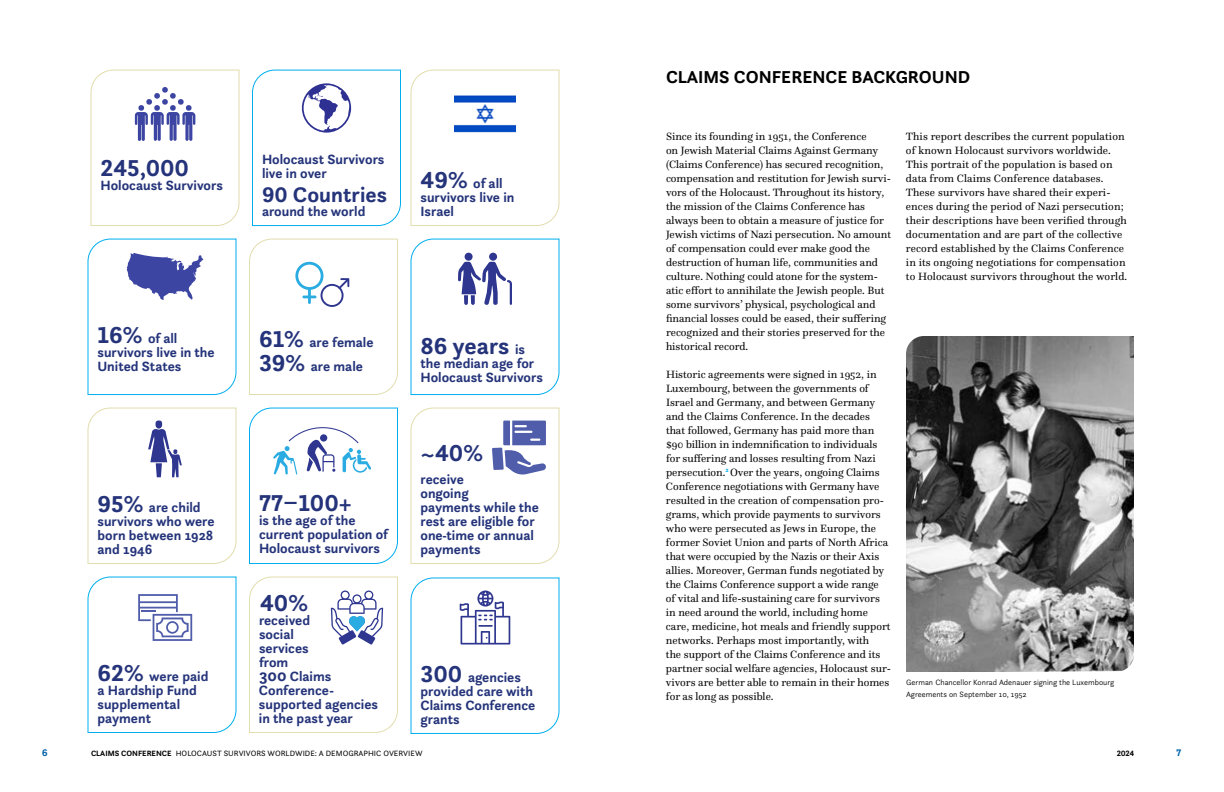
<style>
.page{position:relative;width:1224px;height:792px;background:#fff}
.page>*{position:absolute;margin:0;border:0;box-sizing:border-box;transform-origin:0 0}
.Graphics_head{font:700 24px "Questa Sans";color:#25347a}
.Graphics_head-2{font:700 22px "Questa Sans";color:#25347a}
.heading{font:700 18px "Questa Sans";color:#000}
.Graphics_head-3{font:700 14px/14px "Questa Sans";color:#25347a}
.Graphics_body{font:700 14px/14px "Questa Sans";color:#25347a}
.body_text{font:11px/14px "Questa";color:#000}
.t1{font:700 10px "Questa Sans";color:#0063a7}
.t2{font:300 8px/12px "Questa Sans";color:#000}
.t3{font:8px "Questa Sans";color:#000}
.t4{font:700 8px "Questa Sans";color:#000}
.s1{font-size:24px}
.s2{font-size:17px}
.s3{font-size:14px}
.s4{font-weight:700}
</style>
<div class="page">
<svg style="left:252px;top:69px;width:149px;height:158px"></svg>
<svg style="left:410px;top:69px;width:150px;height:157px"></svg>
<svg style="left:410px;top:238px;width:150px;height:157px"></svg>
<svg style="left:87px;top:576px;width:150px;height:157px"></svg>
<svg style="left:249px;top:576px;width:149px;height:157px"></svg>
<svg style="left:87px;top:407px;width:150px;height:157px"></svg>
<svg style="left:410px;top:577px;width:150px;height:157px"></svg>
<svg style="left:249px;top:238px;width:149px;height:157px"></svg>
<svg style="left:87px;top:238px;width:150px;height:157px"></svg>
<svg style="left:90px;top:69px;width:150px;height:157px"></svg>
<svg style="left:410px;top:407px;width:150px;height:157px"></svg>
<img style="left:906px;top:336px;width:228px;height:336px">
<img style="left:455px;top:92px;width:60px;height:44px">
<svg style="left:249px;top:407px;width:149px;height:157px"></svg>
<p class="Graphics_head-3" style="left:262px;top:152px;width:124px">Holocaust Survivors live in over</p>
<p class="Graphics_head-2" style="left:262px;top:181px;width:127px">90 Countries</p>
<p class="Graphics_head-3" style="left:262px;top:204px;width:105px">around the world</p>
<p class="Graphics_head" style="left:100px;top:152px;width:90px">245,000</p>
<p class="Graphics_head-3" style="left:100px;top:178px;width:124px">Holocaust Survivors</p>
<p class="Graphics_head-3" style="left:420px;top:176px;width:95px"><span class="s1">49%</span> of all survivors live in<br>Israel</p>
<p class="Graphics_head-3" style="left:98px;top:331px;width:119px"><span class="s1">16%</span> of all survivors live in the<br>United States</p>
<p class="Graphics_head-3" style="left:98px;top:500px;width:119px"><span class="s1">95%</span> are child survivors who were born between 1928 and 1946</p>
<p class="Graphics_head-3" style="left:98px;top:669px;width:112px"><span class="s1">62%</span> were paid a Hardship Fund supplemental payment</p>
<p class="Graphics_head-3" style="left:259px;top:335px;width:116px"><span class="s1">61%</span> are female</p>
<p class="Graphics_head-3" style="left:259px;top:359px;width:106px"><span class="s1">39%</span> are male</p>
<p class="Graphics_head" style="left:259px;top:487px;width:94px">77–100+</p>
<p class="Graphics_head-3" style="left:259px;top:513px;width:131px">is the age of the current population of<br>Holocaust survivors</p>
<p class="Graphics_head" style="left:260px;top:588px;width:49px">40%</p>
<p class="Graphics_head-3" style="left:259px;top:613px;width:121px">received<br>social<br>services<br>from<br><span class="s2">300</span> Claims<br>Conference&shy;supported agencies in the past year</p>
<p class="Graphics_head" style="left:420px;top:331px;width:106px">86 years <span class="s3">is</span></p>
<p class="Graphics_head-3" style="left:421px;top:357px;width:124px">the median age for<br>Holocaust Survivors</p>
<p class="Graphics_head" style="left:420px;top:438px;width:64px">~40%</p>
<p class="Graphics_body" style="left:420px;top:472px;width:120px">receive<br>ongoing<br>payments while the rest are eligible for one-time or annual payments</p>
<p class="Graphics_head-3" style="left:420px;top:670px;width:116px"><span class="s1">300</span> agencies provided care with<br>Claims Conference grants</p>
<p class="heading" style="left:666px;top:66px;width:306px">CLAIMS CONFERENCE BACKGROUND</p>
<p class="body_text" style="left:666px;top:129px;width:227px">Since its founding in 1951, the Conference<br>on Jewish Material Claims Against Germany (Claims Conference) has secured recognition, compensation and restitution for Jewish survi&shy;vors of the Holocaust. Throughout its history, the mission of the Claims Conference has always been to obtain a measure of justice for Jewish victims of Nazi persecution. No amount of compensation could ever make good the destruction of human life, communities and culture. Nothing could atone for the system&shy;atic effort to annihilate the Jewish people. But some survivors’ physical, psychological and financial losses could be eased, their suffering recognized and their stories preserved for the historical record.</p>
<p class="body_text" style="left:666px;top:367px;width:227px">Historic agreements were signed in 1952, in Luxembourg, between the governments of Israel and Germany, and between Germany and the Claims Conference. In the decades that followed, Germany has paid more than $90 billion in indemnification to individuals for suffering and losses resulting from Nazi persecution.<sup>2</sup> Over the years, ongoing Claims Conference negotiations with Germany have resulted in the creation of compensation pro&shy;grams, which provide payments to survivors who were persecuted as Jews in Europe, the former Soviet Union and parts of North Africa that were occupied by the Nazis or their Axis allies. Moreover, German funds negotiated by the Claims Conference support a wide range of vital and life-sustaining care for survivors in need around the world, including home care, medicine, hot meals and friendly support networks. Perhaps most importantly, with<br>the support of the Claims Conference and its partner social welfare agencies, Holocaust sur&shy;vivors are better able to remain in their homes for as long as possible.</p>
<p class="body_text" style="left:906px;top:129px;width:223px">This report describes the current population of known Holocaust survivors worldwide.<br>This portrait of the population is based on data from Claims Conference databases.<br>These survivors have shared their experi&shy;ences during the period of Nazi persecution; their descriptions have been verified through documentation and are part of the collective record established by the Claims Conference in its ongoing negotiations for compensation to Holocaust survivors throughout the world.</p>
<p class="t2" style="left:906px;top:676px;width:210px">German Chancellor Konrad Adenauer signing the Luxembourg<br>Agreements on September 10, 1952</p>
<p class="t1" style="left:42px;top:746px;width:7px">6</p>
<p class="t3" style="left:91px;top:748px;width:333px"><span class="s4">CLAIMS CONFERENCE</span> HOLOCAUST SURVIVORS WORLDWIDE: A DEMOGRAPHIC OVERVIEW</p>
<p class="t4" style="left:1117px;top:748px;width:19px">2024</p>
<p class="t1" style="left:1176px;top:746px;width:7px">7</p>
</div>
